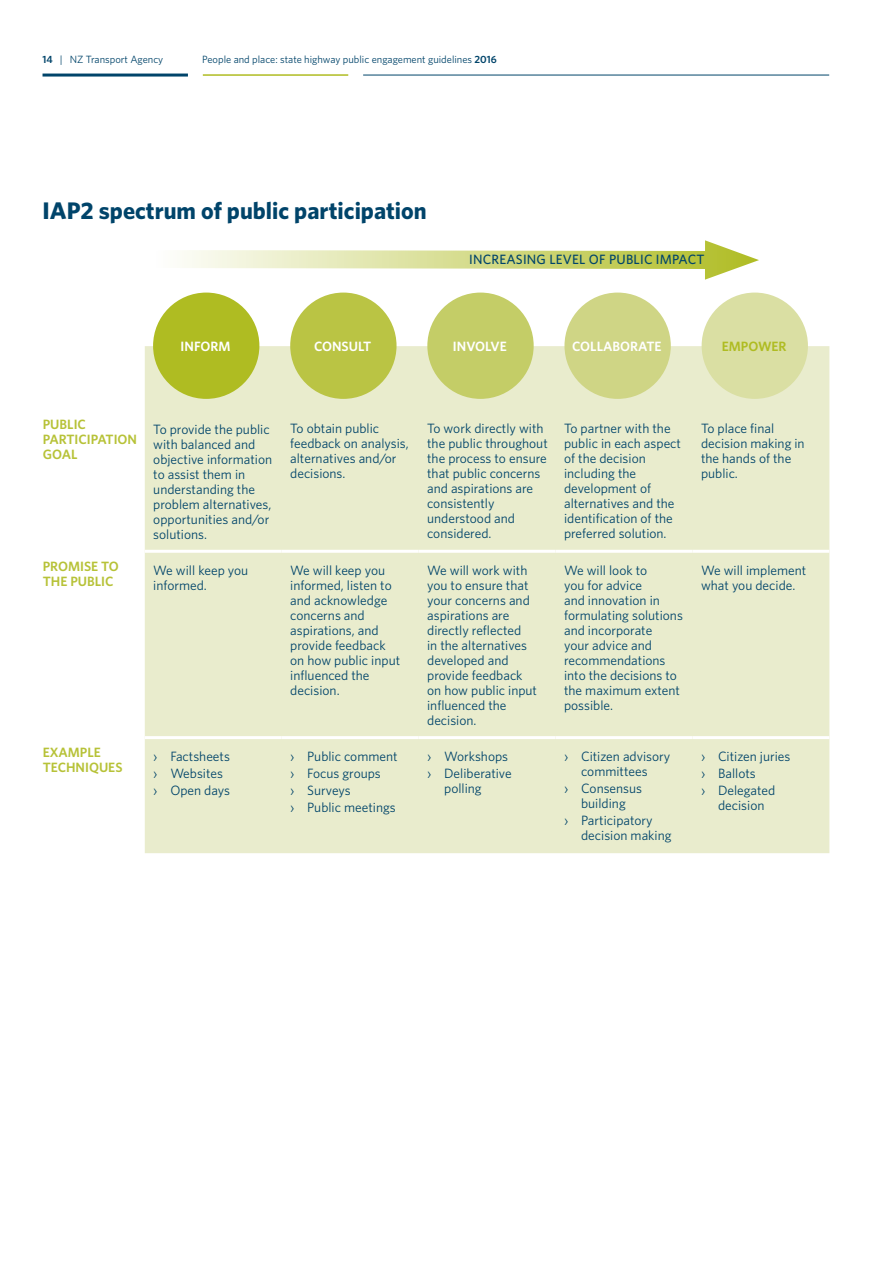
<style>
.page{position:relative;width:893px;height:1263px;background:#fff}
.page>*{position:absolute;margin:0;border:0;box-sizing:border-box;transform-origin:0 0}
.t1{font:700 24px "Whitney";color:#00446a}
.t2{font:13.5px/15px "Whitney";color:#00446a}
.t3{font:600 13.5px/15px "Whitney";color:#b7c238}
.t4{font:600 13.5px "Whitney";color:#fff}
.t5{font:500 13.5px "Whitney";letter-spacing:.015em;color:#00446a}
.t6{font:600 13.5px "Whitney";color:#afbc22}
.t7{font:10.5px "Whitney";color:#00446a}
.s1{font-weight:600}
</style>
<div class="page">
<hr style="left:43px;top:74px;width:145px;height:3px;background:#00446a">
<hr style="left:363px;top:75px;width:466px;height:1px;background:#00446a">
<hr style="left:203px;top:74px;width:145px;height:2px;background:#afbc22">
<div style="left:145px;top:346px;width:684px;height:507px;background:#e9eccd"></div>
<hr style="left:145px;top:550px;width:137px;height:3px;background:#fff">
<hr style="left:282px;top:550px;width:137px;height:3px;background:#fff">
<hr style="left:419px;top:550px;width:137px;height:3px;background:#fff">
<hr style="left:556px;top:550px;width:136px;height:3px;background:#fff">
<hr style="left:692px;top:550px;width:137px;height:3px;background:#fff">
<hr style="left:145px;top:736px;width:137px;height:3px;background:#fff">
<hr style="left:282px;top:736px;width:137px;height:3px;background:#fff">
<hr style="left:419px;top:736px;width:137px;height:3px;background:#fff">
<hr style="left:556px;top:736px;width:136px;height:3px;background:#fff">
<hr style="left:692px;top:736px;width:137px;height:3px;background:#fff">
<svg style="left:182px;top:240px;width:577px;height:40px"></svg>
<div style="left:564px;top:293px;width:107px;height:106px;background:#cfd585;border-radius:50%"></div>
<div style="left:702px;top:293px;width:106px;height:106px;background:#dadfa3;border-radius:50%"></div>
<div style="left:427px;top:293px;width:107px;height:106px;background:#c4cd67;border-radius:50%"></div>
<div style="left:290px;top:293px;width:106px;height:106px;background:#bac444;border-radius:50%"></div>
<div style="left:153px;top:293px;width:106px;height:106px;background:#afbc22;border-radius:50%"></div>
<p class="t7" style="left:43px;top:52px;width:122px"><span class="s1">14</span> | NZ Transport Agency</p>
<p class="t7" style="left:202px;top:52px;width:296px">People and place: state highway public engagement guidelines <span class="s1">2016</span></p>
<h1 class="t1" style="left:43px;top:195px;width:386px">IAP2 spectrum of public participation</h1>
<p class="t5" style="left:469px;top:251px;width:237px">INCREASING LEVEL OF PUBLIC IMPACT</p>
<p class="t4" style="left:181px;top:337px;width:51px">INFORM</p>
<p class="t4" style="left:314px;top:337px;width:59px">CONSULT</p>
<p class="t4" style="left:453px;top:337px;width:55px">INVOLVE</p>
<p class="t4" style="left:572px;top:337px;width:91px">COLLABORATE</p>
<p class="t6" style="left:722px;top:337px;width:66px">EMPOWER</p>
<p class="t3" style="left:43px;top:417px;width:96px">PUBLIC<br>PARTICIPATION<br>GOAL</p>
<p class="t2" style="left:153px;top:421px;width:120px">To provide the public with balanced and objective information to assist them in understanding the problem alternatives, opportunities and/or solutions.</p>
<p class="t2" style="left:290px;top:421px;width:120px">To obtain public feedback on analysis, alternatives and/or decisions.</p>
<p class="t2" style="left:427px;top:421px;width:122px">To work directly with the public throughout the process to ensure that public concerns and aspirations are consistently understood and considered.</p>
<p class="t2" style="left:564px;top:421px;width:118px">To partner with the public in each aspect of the decision including the development of alternatives and the identification of the preferred solution.</p>
<p class="t2" style="left:701px;top:421px;width:105px">To place final decision making in the hands of the public.</p>
<p class="t3" style="left:43px;top:558px;width:78px">PROMISE TO<br>THE PUBLIC</p>
<p class="t2" style="left:153px;top:562px;width:96px">We will keep you informed.</p>
<p class="t2" style="left:290px;top:562px;width:111px">We will keep you informed, listen to and acknowledge concerns and aspirations, and provide feedback on how public input influenced the decision.</p>
<p class="t2" style="left:427px;top:562px;width:111px">We will work with you to ensure that your concerns and aspirations are directly reflected<br>in the alternatives developed and provide feedback on how public input influenced the decision.</p>
<p class="t2" style="left:564px;top:562px;width:120px">We will look to<br>you for advice<br>and innovation in formulating solutions and incorporate<br>your advice and recommendations into the decisions to the maximum extent possible.</p>
<p class="t2" style="left:701px;top:562px;width:107px">We will implement what you decide.</p>
<p class="t3" style="left:43px;top:744px;width:81px">EXAMPLE<br>TECHNIQUES</p>
<p class="t2" style="left:153px;top:747px;width:78px;line-height:17.1px">› Factsheets › Websites › Open days</p>
<p class="t2" style="left:290px;top:747px;width:109px;line-height:17.1px">› Public comment › Focus groups<br>› Surveys<br>› Public meetings</p>
<p class="t2" style="left:427px;top:747px;width:86px;line-height:17.1px">› Workshops › Deliberative</p>
<p class="t2" style="left:564px;top:748px;width:108px;text-align:center">› Citizen advisory committees</p>
<p class="t2" style="left:564px;top:781px;width:80px;text-align:center">› Consensus building</p>
<p class="t2" style="left:581px;top:813px;width:92px;text-indent:-17px">› Participatory decision making</p>
<p class="t2" style="left:701px;top:747px;width:91px;line-height:17.1px">› Citizen juries › Ballots<br>› Delegated</p>
<p class="t2" style="left:718px;top:798px;width:48px">decision</p>
<p class="t2" style="left:444px;top:781px;width:39px">polling</p>
</div>
